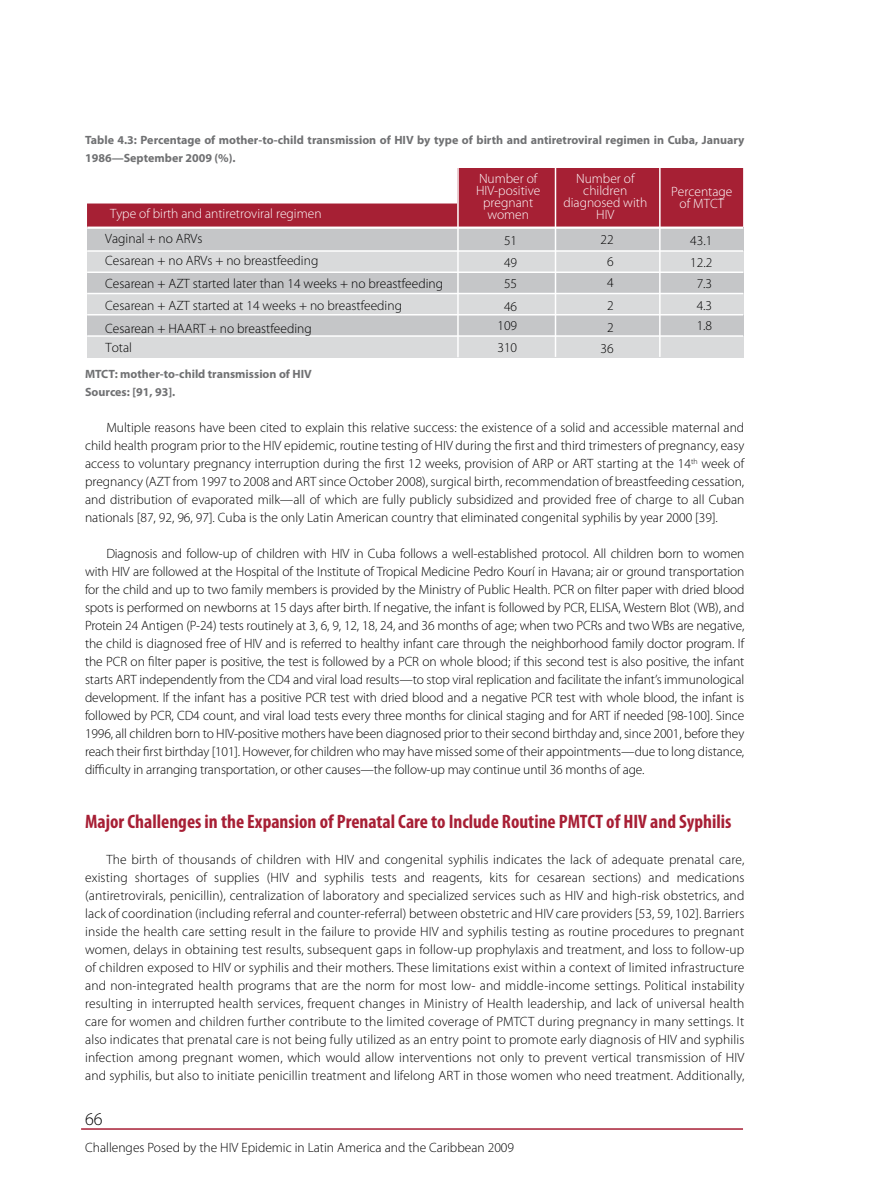
<style>
.page{position:relative;width:872px;height:1191px;background:#fff}
.page>*{position:absolute;margin:0;border:0;box-sizing:border-box;transform-origin:0 0}
.t1{font:700 condensed 19.5px "Myriad Pro";color:#a71f35}
.t2{font:300 18px "Myriad Pro";color:#000}
.t3{font:300 13.5px/18px "Myriad Pro";color:#000;text-align:justify}
.t4{font:300 13.5px/12px "Myriad Pro";color:#fff;text-align:center}
.t5{font:700 12px/18px "Myriad Pro";color:#707173}
</style>
<div class="page">
<hr style="left:81px;top:1128px;width:662px;height:1px;background:#a71f35">
<div style="left:87px;top:227px;width:656px;height:130px;background:#c5c6c8"></div>
<div style="left:459px;top:169px;width:284px;height:57px;background:#a62034"></div>
<div style="left:87px;top:203px;width:371px;height:25px;background:#a62034;border:2px solid #a62034"></div>
<div style="left:87px;top:251px;width:656px;height:21px;background:#d9dadb"></div>
<div style="left:87px;top:293px;width:656px;height:22px;background:#d9dadb"></div>
<div style="left:87px;top:336px;width:656px;height:21px;background:#d9dadb"></div>
<hr style="left:87px;top:250px;width:656px;height:2px;background:#fff">
<hr style="left:87px;top:271px;width:656px;height:2px;background:#fff">
<hr style="left:87px;top:293px;width:656px;height:1px;background:#fff">
<hr style="left:87px;top:314px;width:656px;height:1px;background:#fff">
<hr style="left:87px;top:335px;width:656px;height:2px;background:#fff">
<hr style="left:87px;top:226px;width:656px;height:3px;background:#fff">
<hr style="left:457px;top:169px;width:2px;height:188px;background:#fff">
<hr style="left:659px;top:169px;width:1px;height:188px;background:#fff">
<hr style="left:555px;top:169px;width:1px;height:188px;background:#fff">
<p class="t5" style="left:85px;top:131px;width:661px">Table 4.3: Percentage of mother-to-child transmission of HIV by type of birth and antiretroviral regimen in Cuba, January<br>1986—September 2009 (%).</p>
<p class="t4" style="left:476px;top:173px;width:66px">Number of<br>HIV-positive pregnant women</p>
<p class="t4" style="left:563px;top:173px;width:85px">Number of children diagnosed with<br>HIV</p>
<p class="t4" style="left:671px;top:186px;width:63px">Percentage of MTCT</p>
<p class="t4" style="left:110px;top:207px;width:213px">Type of birth and antiretroviral regimen</p>
<p class="t3" style="left:105px;top:227px;width:339px;line-height:22.4px;text-align:left">Vaginal + no ARVs<br>Cesarean + no ARVs + no breastfeeding<br>Cesarean + AZT started later than 14 weeks + no breastfeeding Cesarean + AZT started at 14 weeks + no breastfeeding Cesarean + HAART + no breastfeeding</p>
<p class="t3" style="left:105px;top:338px;width:28px">Total</p>
<p class="t3" style="left:600px;top:228px;width:15px;line-height:22.5px;text-align:center">22<br>6</p>
<p class="t3" style="left:600px;top:272px;width:15px;line-height:21.9px;text-align:center">4<br>2<br>2<br>36</p>
<p class="t3" style="left:690px;top:229px;width:24px;line-height:21.6px;text-align:center">43.1<br>12.2<br>7.3<br>4.3</p>
<p class="t3" style="left:696px;top:316px;width:17px">1.8</p>
<p class="t3" style="left:504px;top:229px;width:15px;line-height:21.9px">51<br>49<br>55<br>46</p>
<p class="t3" style="left:497px;top:314px;width:21px;line-height:21.6px">109<br>310</p>
<p class="t5" style="left:85px;top:365px;width:228px">MTCT: mother-to-child transmission of HIV<br>Sources: [91, 93].</p>
<p class="t3" style="left:85px;top:418px;width:661px;text-indent:21px">Multiple reasons have been cited to explain this relative success: the existence of a solid and accessible maternal and child health program prior to the HIV epidemic, routine testing of HIV during the first and third trimesters of pregnancy, easy access to voluntary pregnancy interruption during the first 12 weeks, provision of ARP or ART starting at the 14<sup>th</sup> week of pregnancy (AZT from 1997 to 2008 and ART since October 2008), surgical birth, recommendation of breastfeeding cessation, and distribution of evaporated milk—all of which are fully publicly subsidized and provided free of charge to all Cuban nationals [87, 92, 96, 97]. Cuba is the only Latin American country that eliminated congenital syphilis by year 2000 [39].</p>
<p class="t3" style="left:85px;top:544px;width:661px;text-indent:21px">Diagnosis and follow-up of children with HIV in Cuba follows a well-established protocol. All children born to women with HIV are followed at the Hospital of the Institute of Tropical Medicine Pedro Kourí in Havana; air or ground transportation for the child and up to two family members is provided by the Ministry of Public Health. PCR on filter paper with dried blood spots is performed on newborns at 15 days after birth. If negative, the infant is followed by PCR, ELISA, Western Blot (WB), and Protein 24 Antigen (P-24) tests routinely at 3, 6, 9, 12, 18, 24, and 36 months of age; when two PCRs and two WBs are negative, the child is diagnosed free of HIV and is referred to healthy infant care through the neighborhood family doctor program. If the PCR on filter paper is positive, the test is followed by a PCR on whole blood; if this second test is also positive, the infant starts ART independently from the CD4 and viral load results—to stop viral replication and facilitate the infant’s immunological development. If the infant has a positive PCR test with dried blood and a negative PCR test with whole blood, the infant is followed by PCR, CD4 count, and viral load tests every three months for clinical staging and for ART if needed [98-100]. Since 1996, all children born to HIV-positive mothers have been diagnosed prior to their second birthday and, since 2001, before they reach their first birthday [101]. However, for children who may have missed some of their appointments—due to long distance, difficulty in arranging transportation, or other causes—the follow-up may continue until 36 months of age.</p>
<h1 class="t1" style="left:85px;top:809px;width:648px">Major Challenges in the Expansion of Prenatal Care to Include Routine PMTCT of HIV and Syphilis</h1>
<p class="t3" style="left:85px;top:850px;width:661px;text-indent:21px">The birth of thousands of children with HIV and congenital syphilis indicates the lack of adequate prenatal care, existing shortages of supplies (HIV and syphilis tests and reagents, kits for cesarean sections) and medications (antiretrovirals, penicillin), centralization of laboratory and specialized services such as HIV and high-risk obstetrics, and lack of coordination (including referral and counter-referral) between obstetric and HIV care providers [53, 59, 102]. Barriers inside the health care setting result in the failure to provide HIV and syphilis testing as routine procedures to pregnant women, delays in obtaining test results, subsequent gaps in follow-up prophylaxis and treatment, and loss to follow-up of children exposed to HIV or syphilis and their mothers. These limitations exist within a context of limited infrastructure and non-integrated health programs that are the norm for most low- and middle-income settings. Political instability resulting in interrupted health services, frequent changes in Ministry of Health leadership, and lack of universal health care for women and children further contribute to the limited coverage of PMTCT during pregnancy in many settings. It also indicates that prenatal care is not being fully utilized as an entry point to promote early diagnosis of HIV and syphilis infection among pregnant women, which would allow interventions not only to prevent vertical transmission of HIV and syphilis, but also to initiate penicillin treatment and lifelong ART in those women who need treatment. Additionally,</p>
<h2 class="t2" style="left:85px;top:1108px;width:19px">66</h2>
<p class="t3" style="left:85px;top:1138px;width:430px">Challenges Posed by the HIV Epidemic in Latin America and the Caribbean 2009</p>
</div>
